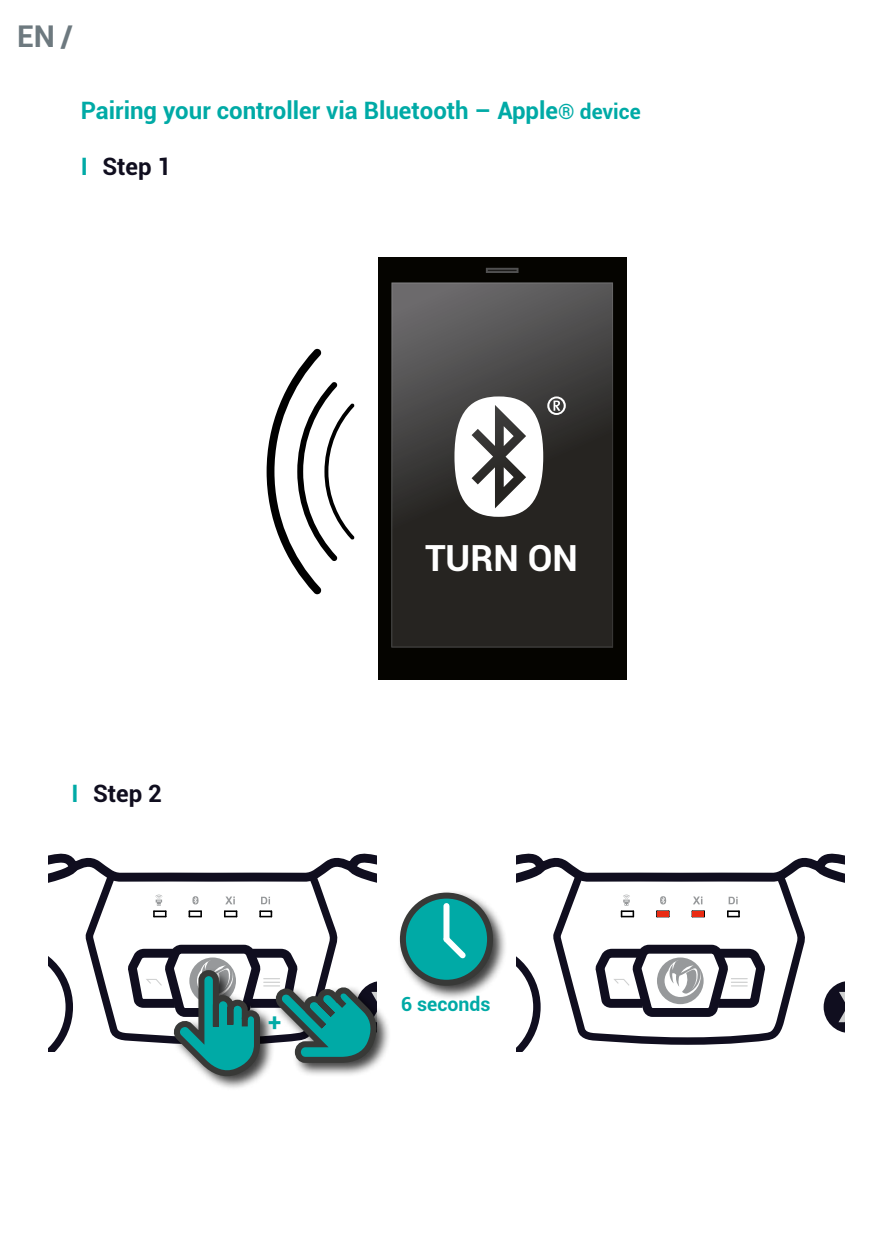
<style>
.page{position:relative;width:893px;height:1259px;background:#fff}
.page>*{position:absolute;margin:0;border:0;box-sizing:border-box;transform-origin:0 0}
.t1{font:700 36px "Roboto";color:#fff}
.t2{font:700 30px "Roboto";color:#6d797f}
.t3{font:700 24px "Roboto";color:#00aaa6}
.t4{font:700 24px "Roboto";color:#100e1f}
.t5{font:700 19.5px "Roboto";color:#00aaa6}
.s1{font-size:21px}
.s2{color:#00aaa6}
</style>
<div class="page">
<svg style="left:49px;top:853px;width:325px;height:198px"></svg>
<svg style="left:340px;top:855px;width:36px;height:59px"></svg>
<svg style="left:87px;top:865px;width:257px;height:183px"></svg>
<svg style="left:225px;top:896px;width:10px;height:8px"></svg>
<svg style="left:261px;top:896px;width:9px;height:8px"></svg>
<svg style="left:192px;top:896px;width:7px;height:8px"></svg>
<svg style="left:259px;top:910px;width:13px;height:7px"></svg>
<svg style="left:224px;top:910px;width:13px;height:7px"></svg>
<svg style="left:189px;top:910px;width:13px;height:7px"></svg>
<svg style="left:153px;top:894px;width:14px;height:23px"></svg>
<svg style="left:516px;top:853px;width:326px;height:198px"></svg>
<svg style="left:808px;top:855px;width:36px;height:59px"></svg>
<svg style="left:555px;top:865px;width:256px;height:183px"></svg>
<svg style="left:824px;top:981px;width:20px;height:52px"></svg>
<svg style="left:693px;top:896px;width:9px;height:8px"></svg>
<svg style="left:729px;top:896px;width:9px;height:8px"></svg>
<svg style="left:660px;top:896px;width:6px;height:8px"></svg>
<svg style="left:727px;top:910px;width:13px;height:7px"></svg>
<svg style="left:692px;top:910px;width:13px;height:7px"></svg>
<svg style="left:656px;top:910px;width:14px;height:7px"></svg>
<svg style="left:621px;top:894px;width:13px;height:23px"></svg>
<svg style="left:588px;top:939px;width:184px;height:82px"></svg>
<div style="left:657px;top:911px;width:12px;height:5px;background:#e92b13"></div>
<div style="left:692px;top:911px;width:12px;height:5px;background:#e92b13"></div>
<div style="left:397px;top:889px;width:111px;height:112px;background:#000;opacity:.75"></div>
<div style="left:403px;top:895px;width:87px;height:87px;background:#00aaa6;border-radius:50%"></div>
<div style="left:400px;top:892px;width:93px;height:93px;border:6px solid #383937;border-radius:50%"></div>
<div style="left:443px;top:906px;width:6px;height:33px;background:#fff"></div>
<svg style="left:443px;top:930px;width:23px;height:29px"></svg>
<div style="left:171px;top:967px;width:104px;height:124px;background:#000;opacity:.75"></div>
<div style="left:273px;top:984px;width:118px;height:93px;background:#000;opacity:.75"></div>
<svg style="left:120px;top:939px;width:263px;height:140px"></svg>
<div style="left:378px;top:257px;width:248px;height:422px;background:#050400"></div>
<svg style="left:392px;top:283px;width:221px;height:364px;background:#3a3837"></svg>
<svg style="left:486px;top:268px;width:32px;height:5px"></svg>
<svg style="left:454px;top:396px;width:112px;height:121px;background:#9a9998"></svg>
<svg style="left:267px;top:348px;width:88px;height:247px"></svg>
<p class="t2" style="left:17px;top:15px;width:58px">EN /</p>
<p class="t3" style="left:81px;top:94px;width:561px">Pairing your controller via Bluetooth – Apple<span class="s1">® device</span></p>
<p class="t4" style="left:81px;top:150px;width:92px"><span class="s2">I</span> Step 1</p>
<h1 class="t1" style="left:425px;top:533px;width:154px">TURN ON</h1>
<p class="t4" style="left:71px;top:776px;width:92px"><span class="s2">I</span> Step 2</p>
<p class="t3" style="left:268px;top:1006px;width:15px">+</p>
<p class="t5" style="left:401px;top:990px;width:91px">6 seconds</p>
</div>
